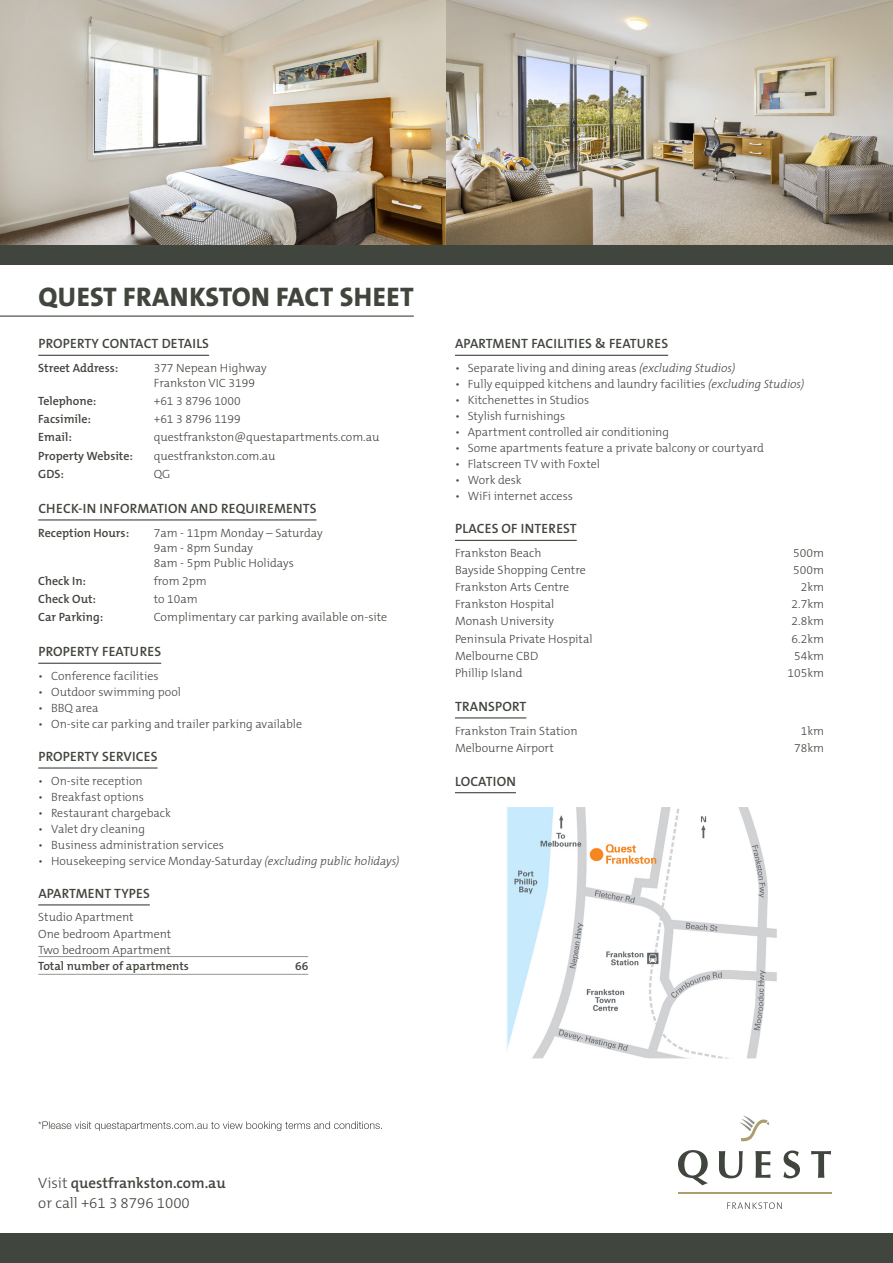
<style>
.page{position:relative;width:893px;height:1263px;background:#fff}
.page>*{position:absolute;margin:0;border:0;box-sizing:border-box;transform-origin:0 0}
.t1{font:800 27px "The Mix B W8";letter-spacing:.015em;color:#40453d}
.t2{font:600 15px "The Mix B W6";color:#40453d}
.t3{font:300 15px "The Mix B W3";color:#40453d}
.t4{font:600 13.5px "The Mix B W6";letter-spacing:.015em;color:#40453d}
.t5{font:300 12px "The Mix B W3";color:#484648}
.t6{font:300 12px/15px "The Mix B W3";color:#40453d}
.t7{font:600 12px "The Mix B W6";color:#40453d}
.s1{font-family:"The Mix Os F"}
.s2{font-family:"The Mix Os F";font-style:italic}
.s3{font-family:"The Mix B W3";font-weight:300}
</style>
<div class="page">
<svg style="left:38px;top:1121px;width:344px;height:10px"></svg>
<hr style="left:0;top:316px;width:414px;height:1px;background:#40453d">
<hr style="left:455px;top:355px;width:213px;height:1px;background:#40453d">
<hr style="left:455px;top:540px;width:122px;height:1px;background:#40453d">
<hr style="left:455px;top:717px;width:71px;height:1px;background:#40453d">
<hr style="left:455px;top:792px;width:61px;height:1px;background:#40453d">
<img style="left:508px;top:808px;width:268px;height:249px">
<div style="left:506px;top:806px;width:272px;height:253px;border:1px solid #fff"></div>
<hr style="left:38px;top:355px;width:171px;height:1px;background:#40453d">
<hr style="left:38px;top:519px;width:278px;height:1px;background:#40453d">
<hr style="left:38px;top:663px;width:123px;height:1px;background:#40453d">
<hr style="left:38px;top:767px;width:120px;height:1px;background:#40453d">
<hr style="left:38px;top:904px;width:112px;height:1px;background:#40453d">
<hr style="left:38px;top:956px;width:270px;height:1px;background:#939598">
<hr style="left:38px;top:974px;width:270px;height:1px;background:#939598">
<img style="left:0;top:0;width:446px;height:245px">
<img style="left:446px;top:0;width:447px;height:245px">
<div style="left:0;top:245px;width:893px;height:20px;background:#40453d"></div>
<div style="left:0;top:1233px;width:893px;height:30px;background:#40453d"></div>
<svg style="left:740px;top:1115px;width:29px;height:27px"></svg>
<svg style="left:678px;top:1150px;width:30px;height:35px"></svg>
<svg style="left:719px;top:1151px;width:24px;height:27px"></svg>
<svg style="left:755px;top:1151px;width:15px;height:27px"></svg>
<svg style="left:783px;top:1150px;width:17px;height:28px"></svg>
<svg style="left:811px;top:1151px;width:20px;height:27px"></svg>
<hr style="left:678px;top:1192px;width:153px;height:1px;background:#ad9d6e">
<svg style="left:727px;top:1202px;width:55px;height:7px"></svg>
<h1 class="t1" style="left:38px;top:280px;width:377px">QUEST FRANKSTON FACT SHEET</h1>
<p class="t4" style="left:38px;top:335px;width:172px">PROPERTY CONTACT DETAILS</p>
<p class="t7" style="left:38px;top:360px;width:82px">Street Address:</p>
<p class="t6" style="left:154px;top:360px;width:114px">377 Nepean Highway<br>Frankston VIC 3199</p>
<p class="t7" style="left:38px;top:393px;width:60px">Telephone:</p>
<p class="t6" style="left:154px;top:394px;width:89px">+61 3 8796 1000</p>
<p class="t7" style="left:38px;top:411px;width:54px">Facsimile:</p>
<p class="t6" style="left:154px;top:412px;width:89px">+61 3 8796 1199</p>
<p class="t7" style="left:38px;top:430px;width:35px">Email:</p>
<p class="t6" style="left:154px;top:430px;width:227px">questfrankston@questapartments.com.au</p>
<p class="t7" style="left:38px;top:448px;width:96px">Property Website:</p>
<p class="t6" style="left:154px;top:448px;width:123px">questfrankston.com.au</p>
<p class="t7" style="left:38px;top:466px;width:27px">GDS:</p>
<p class="t6" style="left:154px;top:466px;width:18px">QG</p>
<p class="t4" style="left:38px;top:500px;width:280px">CHECK-IN INFORMATION AND REQUIREMENTS</p>
<p class="t7" style="left:38px;top:525px;width:92px">Reception Hours:</p>
<p class="t6" style="left:154px;top:525px;width:171px">7am - 11pm Monday – Saturday<br>9am - 8pm Sunday<br>8am - 5pm Public Holidays</p>
<p class="t7" style="left:38px;top:573px;width:49px">Check In:</p>
<p class="t6" style="left:154px;top:573px;width:55px">from 2pm</p>
<p class="t7" style="left:38px;top:591px;width:59px">Check Out:</p>
<p class="t6" style="left:154px;top:591px;width:45px">to 10am</p>
<p class="t7" style="left:38px;top:609px;width:66px">Car Parking:</p>
<p class="t6" style="left:154px;top:610px;width:235px">Complimentary car parking available on-site</p>
<p class="t4" style="left:38px;top:643px;width:124px">PROPERTY FEATURES</p>
<p class="t5" style="left:38px;top:668px;width:122px"><span class="s1">•</span> Conference facilities</p>
<p class="t5" style="left:38px;top:684px;width:144px"><span class="s1">•</span> Outdoor swimming pool</p>
<p class="t5" style="left:38px;top:700px;width:62px"><span class="s1">•</span> BBQ area</p>
<p class="t5" style="left:38px;top:716px;width:265px"><span class="s1">•</span> On-site car parking and trailer parking available</p>
<p class="t4" style="left:38px;top:748px;width:121px">PROPERTY SERVICES</p>
<p class="t5" style="left:38px;top:773px;width:106px"><span class="s1">•</span> On-site reception</p>
<p class="t5" style="left:38px;top:789px;width:107px"><span class="s1">•</span> Breakfast options</p>
<p class="t5" style="left:38px;top:805px;width:134px"><span class="s1">•</span> Restaurant chargeback</p>
<p class="t5" style="left:38px;top:821px;width:108px"><span class="s1">•</span> Valet dry cleaning</p>
<p class="t5" style="left:38px;top:837px;width:187px"><span class="s1">•</span> Business administration services</p>
<p class="t5" style="left:38px;top:853px;width:363px"><span class="s1">•</span> Housekeeping service Monday-Saturday <span class="s2">(excluding public holidays)</span></p>
<p class="t4" style="left:38px;top:885px;width:113px">APARTMENT TYPES</p>
<p class="t6" style="left:38px;top:909px;width:135px;line-height:16px">Studio Apartment<br>One bedroom Apartment<br>Two bedroom Apartment</p>
<p class="t7" style="left:38px;top:958px;width:152px">Total number of apartments</p>
<p class="t7" style="left:295px;top:958px;width:15px">66</p>
<p class="t4" style="left:455px;top:335px;width:215px">APARTMENT FACILITIES &amp; FEATURES</p>
<p class="t5" style="left:455px;top:360px;width:282px"><span class="s1">•</span> Separate living and dining areas <span class="s2">(excluding Studios)</span></p>
<p class="t5" style="left:455px;top:376px;width:351px"><span class="s1">•</span> Fully equipped kitchens and laundry facilities <span class="s2">(excluding Studios)</span></p>
<p class="t5" style="left:455px;top:392px;width:136px"><span class="s1">•</span> Kitchenettes in Studios</p>
<p class="t5" style="left:455px;top:408px;width:112px"><span class="s1">•</span> Stylish furnishings</p>
<p class="t5" style="left:455px;top:424px;width:216px"><span class="s1">•</span> Apartment controlled air conditioning</p>
<p class="t5" style="left:455px;top:440px;width:310px"><span class="s1">•</span> Some apartments feature a private balcony or courtyard</p>
<p class="t5" style="left:455px;top:456px;width:146px"><span class="s1">•</span> Flatscreen TV with Foxtel</p>
<p class="t5" style="left:455px;top:473px;width:68px"><span class="s1">•</span> Work desk</p>
<p class="t5" style="left:455px;top:489px;width:119px"><span class="s1">•</span> WiFi internet access</p>
<p class="t4" style="left:455px;top:520px;width:123px">PLACES OF INTEREST</p>
<p class="t6" style="left:455px;top:545px;width:88px">Frankston Beach</p>
<p class="t6" style="left:793px;top:545px;width:32px">500m</p>
<p class="t6" style="left:455px;top:563px;width:132px">Bayside Shopping Centre</p>
<p class="t6" style="left:793px;top:563px;width:32px">500m</p>
<p class="t6" style="left:455px;top:580px;width:116px">Frankston Arts Centre</p>
<p class="t6" style="left:801px;top:580px;width:25px">2km</p>
<p class="t6" style="left:455px;top:597px;width:101px">Frankston Hospital</p>
<p class="t6" style="left:792px;top:597px;width:34px">2.7km</p>
<p class="t6" style="left:455px;top:614px;width:101px">Monash University</p>
<p class="t6" style="left:792px;top:614px;width:34px">2.8km</p>
<p class="t6" style="left:455px;top:631px;width:139px">Peninsula Private Hospital</p>
<p class="t6" style="left:792px;top:631px;width:34px">6.2km</p>
<p class="t6" style="left:455px;top:648px;width:85px">Melbourne CBD</p>
<p class="t6" style="left:794px;top:648px;width:31px">54km</p>
<p class="t6" style="left:455px;top:665px;width:69px">Phillip Island</p>
<p class="t6" style="left:787px;top:665px;width:38px">105km</p>
<p class="t4" style="left:455px;top:698px;width:73px">TRANSPORT</p>
<p class="t6" style="left:455px;top:723px;width:124px">Frankston Train Station</p>
<p class="t6" style="left:801px;top:723px;width:25px">1km</p>
<p class="t6" style="left:455px;top:740px;width:100px">Melbourne Airport</p>
<p class="t6" style="left:794px;top:740px;width:31px">78km</p>
<p class="t4" style="left:455px;top:772px;width:62px">LOCATION</p>
<p class="t2" style="left:38px;top:1173px;width:189px"><span class="s3">Visit</span> questfrankston.com.au</p>
<p class="t3" style="left:38px;top:1193px;width:153px">or call +61 3 8796 1000</p>
</div>
